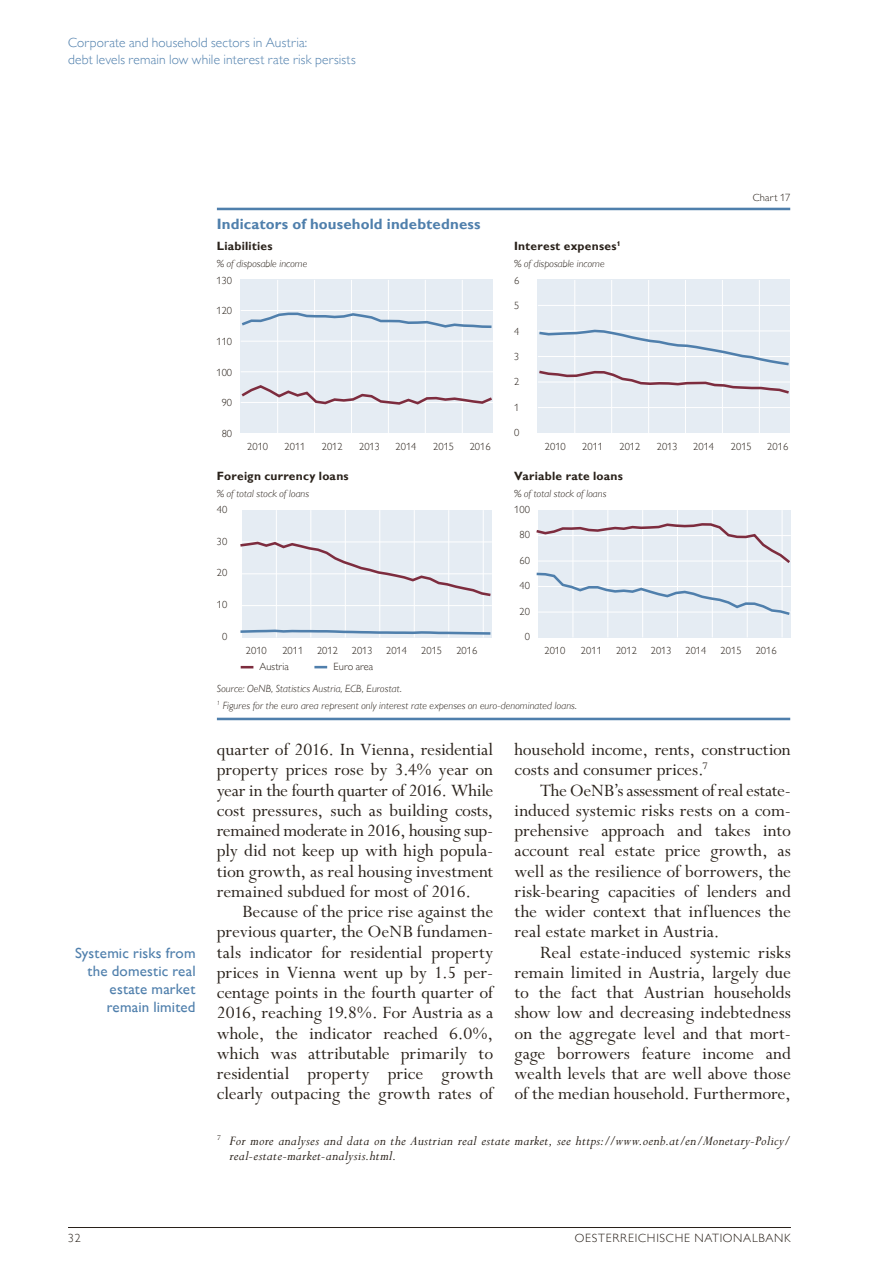
<style>
.page{position:relative;width:893px;height:1263px;background:#fff}
.page>*{position:absolute;margin:0;border:0;box-sizing:border-box;transform-origin:0 0}
.t1{font:19.5px/20.2px "Perpetua Std";color:#29211a;text-align:justify}
.t2{font:italic 15px/15px "Perpetua Std";letter-spacing:.015em;color:#29211a}
.t3{font:500 15px/18px "Gill Sans MT Pro";letter-spacing:.01em;color:#4f7fac;text-align:right}
.t4{font:700 15px "Gill Sans MT Pro";letter-spacing:.01em;color:#4f7fac}
.t5{font:300 13.5px/16.5px "Gill Sans MT Pro";letter-spacing:.01em;color:#4f7fac}
.t6{font:700 12px "Gill Sans MT Pro";letter-spacing:.02em;color:#29211a}
.t7{font:300 12px "Gill Sans MT Pro";letter-spacing:.06em;color:#29211a}
.t8{font:italic 300 10.5px "Gill Sans MT Pro";letter-spacing:.01em;color:#29211a}
.t9{font:300 10.5px "Gill Sans MT Pro";color:#29211a}
</style>
<div class="page">
<hr style="left:68px;top:1227px;width:723px;height:1px;background:#29211a">
<hr style="left:217px;top:208px;width:573px;height:2px;background:#4f7fac">
<hr style="left:217px;top:718px;width:573px;height:2px;background:#4f7fac">
<svg style="left:241px;top:666px;width:12px;height:2px"></svg>
<svg style="left:314px;top:666px;width:13px;height:2px"></svg>
<div style="left:241px;top:280px;width:252px;height:153px;background:#e5ecf3"></div>
<hr style="left:241px;top:371px;width:252px;height:1px;background:#fff">
<hr style="left:241px;top:341px;width:252px;height:1px;background:#fff">
<hr style="left:241px;top:310px;width:252px;height:1px;background:#fff">
<hr style="left:277px;top:280px;width:1px;height:153px;background:#fff">
<hr style="left:314px;top:280px;width:1px;height:153px;background:#fff">
<hr style="left:351px;top:280px;width:1px;height:153px;background:#fff">
<hr style="left:388px;top:280px;width:1px;height:153px;background:#fff">
<hr style="left:425px;top:280px;width:1px;height:153px;background:#fff">
<hr style="left:462px;top:280px;width:1px;height:153px;background:#fff">
<svg style="left:240px;top:384px;width:253px;height:22px"></svg>
<svg style="left:240px;top:311px;width:252px;height:18px"></svg>
<div style="left:538px;top:280px;width:252px;height:153px;background:#e5ecf3"></div>
<hr style="left:538px;top:407px;width:252px;height:1px;background:#fff">
<hr style="left:538px;top:305px;width:252px;height:1px;background:#fff">
<hr style="left:574px;top:280px;width:1px;height:153px;background:#fff">
<hr style="left:611px;top:280px;width:1px;height:153px;background:#fff">
<hr style="left:648px;top:280px;width:1px;height:153px;background:#fff">
<hr style="left:685px;top:280px;width:1px;height:153px;background:#fff">
<hr style="left:722px;top:280px;width:1px;height:153px;background:#fff">
<hr style="left:759px;top:280px;width:1px;height:153px;background:#fff">
<svg style="left:537px;top:328px;width:253px;height:68px"></svg>
<div style="left:538px;top:510px;width:253px;height:127px;background:#e5ecf3"></div>
<hr style="left:572px;top:510px;width:1px;height:127px;background:#fff">
<hr style="left:607px;top:510px;width:1px;height:127px;background:#fff">
<hr style="left:642px;top:510px;width:1px;height:127px;background:#fff">
<hr style="left:677px;top:510px;width:1px;height:127px;background:#fff">
<hr style="left:712px;top:510px;width:1px;height:127px;background:#fff">
<hr style="left:747px;top:510px;width:1px;height:127px;background:#fff">
<hr style="left:782px;top:510px;width:1px;height:127px;background:#fff">
<svg style="left:536px;top:522px;width:255px;height:95px"></svg>
<div style="left:242px;top:510px;width:250px;height:127px;background:#e5ecf3"></div>
<hr style="left:242px;top:605px;width:250px;height:1px;background:#fff">
<hr style="left:276px;top:510px;width:1px;height:127px;background:#fff">
<hr style="left:310px;top:510px;width:1px;height:127px;background:#fff">
<hr style="left:345px;top:510px;width:1px;height:127px;background:#fff">
<hr style="left:379px;top:510px;width:1px;height:127px;background:#fff">
<hr style="left:414px;top:510px;width:1px;height:127px;background:#fff">
<hr style="left:448px;top:510px;width:1px;height:127px;background:#fff">
<hr style="left:483px;top:510px;width:1px;height:127px;background:#fff">
<svg style="left:240px;top:541px;width:252px;height:56px"></svg>
<svg style="left:240px;top:629px;width:251px;height:6px"></svg>
<p class="t5" style="left:68px;top:34px;width:289px">Corporate and household sectors in Austria:<br>debt levels remain low while interest rate risk persists</p>
<p class="t4" style="left:217px;top:215px;width:265px">Indicators of household indebtedness</p>
<p class="t6" style="left:217px;top:239px;width:57px">Liabilities</p>
<p class="t9" style="left:216px;top:274px;width:17px">130</p>
<p class="t9" style="left:216px;top:304px;width:17px">120</p>
<p class="t9" style="left:216px;top:335px;width:17px">110</p>
<p class="t9" style="left:216px;top:366px;width:17px">100</p>
<p class="t9" style="left:222px;top:397px;width:12px">90</p>
<p class="t9" style="left:222px;top:427px;width:12px">80</p>
<p class="t8" style="left:217px;top:258px;width:92px">% of disposable income</p>
<p class="t6" style="left:514px;top:239px;width:108px">Interest expenses<sup>1</sup></p>
<p class="t8" style="left:514px;top:258px;width:92px">% of disposable income</p>
<p class="t9" style="left:514px;top:274px;width:7px">6</p>
<p class="t9" style="left:514px;top:299px;width:7px">5</p>
<p class="t9" style="left:514px;top:325px;width:7px">4</p>
<p class="t9" style="left:514px;top:350px;width:7px">3</p>
<p class="t9" style="left:514px;top:376px;width:7px">2</p>
<p class="t9" style="left:514px;top:401px;width:7px">1</p>
<p class="t9" style="left:514px;top:427px;width:7px">0</p>
<p class="t9" style="left:753px;top:191px;width:39px">Chart 17</p>
<p class="t9" style="left:247px;top:440px;width:22px">2010</p>
<p class="t9" style="left:285px;top:440px;width:22px">2011</p>
<p class="t9" style="left:322px;top:440px;width:22px">2012</p>
<p class="t9" style="left:359px;top:440px;width:22px">2013</p>
<p class="t9" style="left:396px;top:440px;width:22px">2014</p>
<p class="t9" style="left:433px;top:440px;width:22px">2015</p>
<p class="t9" style="left:470px;top:440px;width:22px">2016</p>
<p class="t9" style="left:545px;top:440px;width:22px">2010</p>
<p class="t9" style="left:582px;top:440px;width:22px">2011</p>
<p class="t9" style="left:619px;top:440px;width:22px">2012</p>
<p class="t9" style="left:657px;top:440px;width:22px">2013</p>
<p class="t9" style="left:693px;top:440px;width:22px">2014</p>
<p class="t9" style="left:731px;top:440px;width:22px">2015</p>
<p class="t9" style="left:767px;top:440px;width:22px">2016</p>
<p class="t6" style="left:217px;top:468px;width:133px">Foreign currency loans</p>
<p class="t9" style="left:217px;top:503px;width:12px">40</p>
<p class="t9" style="left:217px;top:535px;width:12px">30</p>
<p class="t9" style="left:217px;top:567px;width:12px">20</p>
<p class="t9" style="left:217px;top:598px;width:12px">10</p>
<p class="t9" style="left:222px;top:630px;width:7px">0</p>
<p class="t8" style="left:217px;top:487px;width:94px">% of total stock of loans</p>
<p class="t6" style="left:514px;top:468px;width:110px">Variable rate loans</p>
<p class="t8" style="left:514px;top:487px;width:94px">% of total stock of loans</p>
<p class="t9" style="left:514px;top:503px;width:17px">100</p>
<p class="t9" style="left:519px;top:528px;width:12px">80</p>
<p class="t9" style="left:519px;top:554px;width:12px">60</p>
<p class="t9" style="left:519px;top:579px;width:12px">40</p>
<p class="t9" style="left:519px;top:605px;width:12px">20</p>
<p class="t9" style="left:525px;top:630px;width:7px">0</p>
<p class="t9" style="left:246px;top:644px;width:22px">2010</p>
<p class="t9" style="left:282px;top:644px;width:22px">2011</p>
<p class="t9" style="left:317px;top:644px;width:22px">2012</p>
<p class="t9" style="left:352px;top:644px;width:22px">2013</p>
<p class="t9" style="left:386px;top:644px;width:22px">2014</p>
<p class="t9" style="left:421px;top:644px;width:22px">2015</p>
<p class="t9" style="left:456px;top:644px;width:22px">2016</p>
<p class="t9" style="left:544px;top:644px;width:22px">2010</p>
<p class="t9" style="left:581px;top:644px;width:22px">2011</p>
<p class="t9" style="left:616px;top:644px;width:22px">2012</p>
<p class="t9" style="left:651px;top:644px;width:22px">2013</p>
<p class="t9" style="left:685px;top:644px;width:22px">2014</p>
<p class="t9" style="left:721px;top:644px;width:22px">2015</p>
<p class="t9" style="left:756px;top:644px;width:22px">2016</p>
<p class="t9" style="left:259px;top:660px;width:31px">Austria</p>
<p class="t9" style="left:334px;top:660px;width:41px">Euro area</p>
<p class="t8" style="left:217px;top:682px;width:186px">Source: OeNB, Statistics Austria, ECB, Eurostat.</p>
<p class="t3" style="left:75px;top:943px;width:122px">Systemic risks from the domestic real estate market remain limited</p>
<p class="t8" style="left:217px;top:699px;width:361px"><sup>1</sup> Figures for the euro area represent only interest rate expenses on euro-denominated loans.</p>
<p class="t1" style="left:217px;top:740px;width:278px">quarter of 2016. In Vienna, residential property prices rose by 3.4% year on year in the fourth quarter of 2016. While cost pressures, such as building costs, remained moderate in 2016, housing sup&shy;ply did not keep up with high popula&shy;tion growth, as real housing investment remained subdued for most of 2016.</p>
<p class="t1" style="left:217px;top:902px;width:278px;text-indent:26px">Because of the price rise against the previous quarter, the OeNB fundamen&shy;tals indicator for residential property prices in Vienna went up by 1.5 per&shy;centage points in the fourth quarter of 2016, reaching 19.8%. For Austria as a whole, the indicator reached 6.0%, which was attributable primarily to residential property price growth clearly outpacing the growth rates of</p>
<p class="t1" style="left:514px;top:740px;width:278px">household income, rents, construction costs and consumer prices.<sup>7</sup></p>
<p class="t1" style="left:515px;top:781px;width:278px;text-indent:26px">The OeNB’s assessment of real estate&shy;induced systemic risks rests on a com&shy;prehensive approach and takes into account real estate price growth, as well as the resilience of borrowers, the risk-bearing capacities of lenders and the wider context that influences the real estate market in Austria.</p>
<p class="t1" style="left:515px;top:942px;width:278px;text-indent:26px">Real estate-induced systemic risks remain limited in Austria, largely due to the fact that Austrian households show low and decreasing indebtedness on the aggregate level and that mort&shy;gage borrowers feature income and wealth levels that are well above those of the median household. Furthermore,</p>
<p class="t2" style="left:230px;top:1134px;width:563px;text-indent:-13px"><sup>7</sup> For more analyses and data on the Austrian real estate market, see https://www.oenb.at/en/Monetary-Policy/ real-estate-market-analysis.html.</p>
<p class="t7" style="left:68px;top:1231px;width:14px">32</p>
<p class="t7" style="left:575px;top:1231px;width:218px">OESTERREICHISCHE NATIONALBANK</p>
</div>
